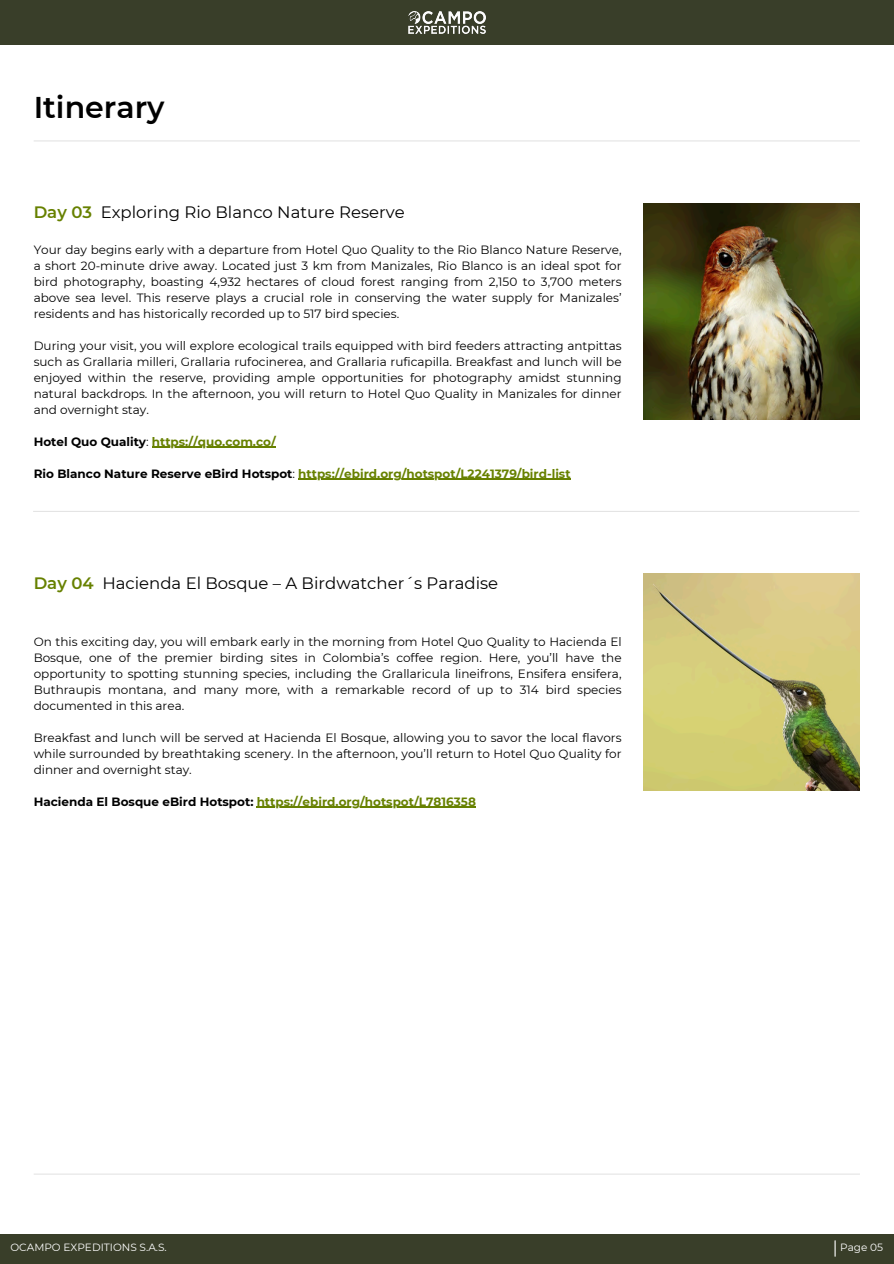
<style>
.page{position:relative;width:894px;height:1264px;background:#fff}
.page>*{position:absolute;margin:0;border:0;box-sizing:border-box;transform-origin:0 0}
.t1{font:600 30px "Montserrat";color:#000}
.t2{font:16.5px "Montserrat";color:#000}
.t3{font:12px/16px "Montserrat";color:#000;text-align:justify}
.t4{font:700 12px "Montserrat";color:#678100}
.t5{font:10.5px "Montserrat";color:#fff}
.s1{font-weight:600;color:#678100}
.s2{color:#000}
.s3{font-weight:400;color:#000}
</style>
<div class="page">
<div style="left:0;top:1233px;width:893px;height:30px;background:#393e29"></div>
<svg style="left:834px;top:1240px;width:1px;height:16px"></svg>
<hr style="left:34px;top:140px;width:825px;height:1px;background:#e4e4e4">
<hr style="left:34px;top:1173px;width:825px;height:1px;background:#e4e4e4">
<hr style="left:152px;top:447px;width:124px;height:1px;background:#678100">
<hr style="left:298px;top:479px;width:272px;height:1px;background:#678100">
<hr style="left:256px;top:806px;width:220px;height:1px;background:#678100">
<hr style="left:33px;top:511px;width:826px;height:1px;background:#e4e4e4">
<img style="left:643px;top:203px;width:216px;height:216px">
<img style="left:643px;top:574px;width:216px;height:216px">
<div style="left:0;top:0;width:893px;height:45px;background:#393e29"></div>
<img style="left:408px;top:12px;width:77px;height:21px">
<h1 class="t1" style="left:34px;top:89px;width:132px">Itinerary</h1>
<p class="t2" style="left:34px;top:202px;width:372px"><span class="s1">Day 03</span> Exploring Rio Blanco Nature Reserve</p>
<h2 class="t3" style="left:34px;top:241px;width:589px">Your day begins early with a departure from Hotel Quo Quality to the Rio Blanco Nature Reserve, a short 20-minute drive away. Located just 3 km from Manizales, Rio Blanco is an ideal spot for bird photography, boasting 4,932 hectares of cloud forest ranging from 2,150 to 3,700 meters above sea level. This reserve plays a crucial role in conserving the water supply for Manizales’ residents and has historically recorded up to 517 bird species.</h2>
<h4 class="t3" style="left:34px;top:337px;width:589px">During your visit, you will explore ecological trails equipped with bird feeders attracting antpittas such as Grallaria milleri, Grallaria rufocinerea, and Grallaria ruficapilla. Breakfast and lunch will be enjoyed within the reserve, providing ample opportunities for photography amidst stunning natural backdrops. In the afternoon, you will return to Hotel Quo Quality in Manizales for dinner and overnight stay.</h4>
<h4 class="t4" style="left:34px;top:434px;width:243px"><span class="s2">Hotel Quo Quality</span><span class="s3">:</span> https://quo.com.co/</h4>
<h4 class="t4" style="left:34px;top:466px;width:538px"><span class="s2">Rio Blanco Nature Reserve eBird Hotspot</span><span class="s3">:</span> https://ebird.org/hotspot/L2241379/bird-list</h4>
<p class="t2" style="left:34px;top:573px;width:466px"><span class="s1">Day 04</span> Hacienda El Bosque – A Birdwatcher´s Paradise</p>
<p class="t3" style="left:34px;top:633px;width:589px">On this exciting day, you will embark early in the morning from Hotel Quo Quality to Hacienda El Bosque, one of the premier birding sites in Colombia’s coffee region. Here, you’ll have the opportunity to spotting stunning species, including the Grallaricula lineifrons, Ensifera ensifera, Buthraupis montana, and many more, with a remarkable record of up to 314 bird species documented in this area.</p>
<h2 class="t3" style="left:34px;top:729px;width:589px">Breakfast and lunch will be served at Hacienda El Bosque, allowing you to savor the local flavors while surrounded by breathtaking scenery. In the afternoon, you’ll return to Hotel Quo Quality for dinner and overnight stay.</h2>
<h4 class="t4" style="left:34px;top:794px;width:443px"><span class="s2">Hacienda El Bosque eBird Hotspot:</span> https://ebird.org/hotspot/L7816358</h4>
<h3 class="t5" style="left:10px;top:1240px;width:158px">OCAMPO EXPEDITIONS S.A.S.</h3>
<p class="t5" style="left:840px;top:1240px;width:44px">Page 05</p>
</div>
